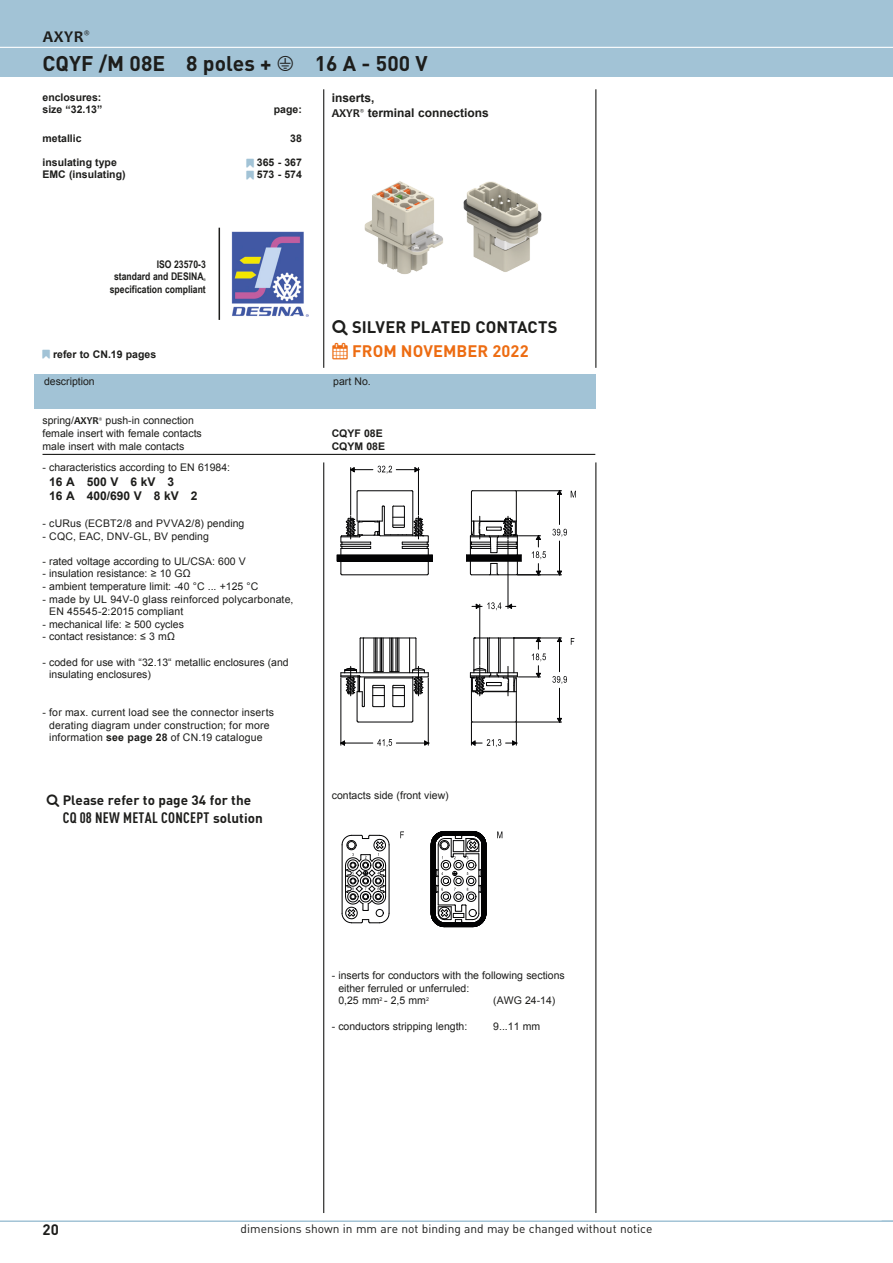
<style>
.page{position:relative;width:893px;height:1263px;background:#fff}
.page>*{position:absolute;margin:0;border:0;box-sizing:border-box;transform-origin:0 0}
._01_titolo_sezione{font:700 21px "DIN Pro";color:#1d1d1b}
.available{font:700 16.5px "DIN Pro";color:#1d1d1b}
.available-2{font:700 16.5px "DIN Pro";color:#ed6c12}
._01_titolo_sezione-2{font:700 16.5px "Candara";color:#1d1d1b}
.available-3{font:700 condensed 15px "DIN Pro";letter-spacing:.02em;color:#1d1d1b}
.t1{font:700 15px "DIN Pro";color:#1d1d1b}
.available-4{font:700 13.5px "DIN Pro";color:#1d1d1b}
.t2{font:12px "DIN Pro";color:#1d1d1b}
._01_tabulazione_test{font:700 12px "Arial";color:#1d1d1b}
._00_car_tec{font:700 12px/14.4px "Arial";color:#1d1d1b}
._00_car_tec-2{font:10.5px/12.6px "Arial";color:#1d1d1b}
.Normale{font:10.5px/12.6px "Arial";color:#1d1d1b}
._00_paf_box2{font:700 10.5px "Arial";color:#1d1d1b}
._00_filetto_sotto{font:10.5px "Arial";color:#1d1d1b}
.Normale-2{font:700 10.5px/12.6px "Arial Narrow";color:#1d1d1b;text-align:right}
._00_tabul2{font:10.5px "Arial";color:#1d1d1b}
._00_filetto_sotto-2{font:700 10.5px "Arial";color:#1d1d1b}
.Normale-3{font:700 3.75px "Arial Narrow";color:#1d1d1b}
.s1{font-family:"Ilme Simboli";font-weight:400}
.s2{font-family:"Candara"}
.s3{font-family:"Candara";font-weight:700}
.s4{font-weight:700}
.s5{font-stretch:normal;font-size:13.5px}
</style>
<div class="page">
<div style="left:883px;top:0;width:10px;height:77px;background:#a2c3d6"></div>
<div style="left:0;top:0;width:892px;height:77px;background:#a2c3d6"></div>
<hr style="left:0;top:1220px;width:893px;height:2px;background:#a2c3d6">
<hr style="left:0;top:47px;width:893px;height:1px;background:#fff">
<div style="left:34px;top:374px;width:561px;height:34px;background:#a2c3d6"></div>
<hr style="left:323px;top:462px;width:1px;height:751px;background:#1d1d1b">
<hr style="left:595px;top:462px;width:1px;height:751px;background:#1d1d1b">
<hr style="left:43px;top:454px;width:552px;height:1px;background:#1d1d1b">
<img style="left:232px;top:232px;width:76px;height:84px">
<hr style="left:219px;top:228px;width:1px;height:92px;background:#1d1d1b">
<hr style="left:323px;top:89px;width:1px;height:279px;background:#1d1d1b">
<hr style="left:595px;top:89px;width:1px;height:279px;background:#1d1d1b">
<img style="left:364px;top:181px;width:55px;height:93px">
<img style="left:419px;top:181px;width:123px;height:91px">
<div style="left:337px;top:555px;width:95px;height:6px;background:#020203"></div>
<svg style="left:424px;top:740px;width:5px;height:6px"></svg>
<svg style="left:557px;top:491px;width:5px;height:4px"></svg>
<svg style="left:557px;top:637px;width:5px;height:5px"></svg>
<svg style="left:340px;top:740px;width:5px;height:6px"></svg>
<svg style="left:557px;top:570px;width:5px;height:4px"></svg>
<svg style="left:557px;top:718px;width:5px;height:4px"></svg>
<hr style="left:375px;top:638px;width:1px;height:34px;background:#020203">
<hr style="left:361px;top:638px;width:55px;height:1px;background:#020203">
<hr style="left:396px;top:638px;width:1px;height:34px;background:#020203">
<hr style="left:380px;top:638px;width:1px;height:34px;background:#020203">
<hr style="left:377px;top:638px;width:1px;height:34px;background:#020203">
<hr style="left:374px;top:638px;width:1px;height:34px;background:#020203">
<hr style="left:363px;top:638px;width:1px;height:35px;background:#020203">
<hr style="left:383px;top:638px;width:1px;height:34px;background:#020203">
<hr style="left:381px;top:638px;width:1px;height:34px;background:#020203">
<hr style="left:397px;top:638px;width:1px;height:34px;background:#020203">
<hr style="left:399px;top:638px;width:1px;height:34px;background:#020203">
<hr style="left:393px;top:638px;width:1px;height:34px;background:#020203">
<hr style="left:390px;top:638px;width:1px;height:34px;background:#020203">
<hr style="left:391px;top:638px;width:1px;height:34px;background:#020203">
<hr style="left:409px;top:638px;width:1px;height:35px;background:#020203">
<hr style="left:416px;top:638px;width:1px;height:31px;background:#020203">
<hr style="left:360px;top:638px;width:1px;height:35px;background:#020203">
<hr style="left:471px;top:678px;width:1px;height:43px;background:#020203">
<hr style="left:516px;top:678px;width:1px;height:43px;background:#020203">
<svg style="left:571px;top:491px;width:5px;height:6px"></svg>
<svg style="left:571px;top:638px;width:3px;height:7px"></svg>
<hr style="left:479px;top:604px;width:1px;height:61px;background:#020203">
<hr style="left:559px;top:688px;width:1px;height:34px;background:#020203">
<hr style="left:559px;top:638px;width:1px;height:34px;background:#020203">
<hr style="left:516px;top:722px;width:46px;height:1px;background:#020203">
<hr style="left:514px;top:638px;width:48px;height:1px;background:#020203">
<svg style="left:552px;top:676px;width:15px;height:8px"></svg>
<hr style="left:559px;top:491px;width:1px;height:33px;background:#020203">
<hr style="left:559px;top:541px;width:1px;height:34px;background:#020203">
<hr style="left:516px;top:490px;width:46px;height:1px;background:#020203">
<hr style="left:517px;top:574px;width:45px;height:1px;background:#020203">
<svg style="left:552px;top:529px;width:15px;height:8px"></svg>
<svg style="left:471px;top:720px;width:46px;height:27px"></svg>
<hr style="left:418px;top:468px;width:1px;height:47px;background:#020203">
<hr style="left:350px;top:468px;width:1px;height:47px;background:#020203">
<svg style="left:350px;top:466px;width:69px;height:8px"></svg>
<hr style="left:396px;top:743px;width:32px;height:1px;background:#020203">
<hr style="left:341px;top:743px;width:32px;height:1px;background:#020203">
<hr style="left:428px;top:678px;width:1px;height:67px;background:#020203">
<hr style="left:341px;top:678px;width:1px;height:67px;background:#020203">
<svg style="left:377px;top:739px;width:15px;height:8px"></svg>
<svg style="left:340px;top:490px;width:93px;height:85px"></svg>
<svg style="left:466px;top:490px;width:80px;height:120px"></svg>
<svg style="left:341px;top:666px;width:88px;height:57px"></svg>
<svg style="left:470px;top:637px;width:76px;height:59px"></svg>
<svg style="left:431px;top:831px;width:56px;height:96px"></svg>
<svg style="left:341px;top:835px;width:49px;height:88px"></svg>
<svg style="left:400px;top:831px;width:4px;height:7px"></svg>
<svg style="left:497px;top:831px;width:5px;height:7px"></svg>
<p class="_01_titolo_sezione-2" style="left:43px;top:26px;width:48px">AXYR<sup>®</sup></p>
<p class="_01_titolo_sezione" style="left:43px;top:46px;width:124px">CQYF /M 08E</p>
<p class="_01_titolo_sezione" style="left:186px;top:46px;width:243px">8 poles + <span class="s1">m</span> 16 A - 500 V</p>
<p class="_00_paf_box2" style="left:43px;top:91px;width:60px">enclosures:</p>
<p class="_00_paf_box2" style="left:43px;top:103px;width:61px">size “32.13”</p>
<p class="_00_paf_box2" style="left:274px;top:103px;width:30px">page:</p>
<p class="_00_paf_box2" style="left:43px;top:131px;width:41px">metallic</p>
<p class="_00_paf_box2" style="left:290px;top:131px;width:13px">38</p>
<p class="_00_paf_box2" style="left:43px;top:155px;width:76px">insulating type</p>
<p class="_00_paf_box2" style="left:257px;top:155px;width:46px">365 - 367</p>
<p class="_00_paf_box2" style="left:43px;top:167px;width:85px">EMC (insulating)</p>
<p class="_00_paf_box2" style="left:257px;top:167px;width:46px">573 - 574</p>
<p class="_01_tabulazione_test" style="left:332px;top:90px;width:44px">inserts,</p>
<p class="_01_tabulazione_test" style="left:332px;top:105px;width:159px"><span class="s2">AXYR</span><sup>®</sup> terminal connections</p>
<p class="Normale-2" style="left:114px;top:257px;width:93px">ISO 23570-3<br>standard and DESINA</p>
<p class="Normale-3" style="left:204px;top:277px;width:4px">®</p>
<p class="Normale-2" style="left:110px;top:282px;width:97px">specification compliant</p>
<p class="_00_paf_box2" style="left:53px;top:347px;width:104px">refer to CN.19 pages</p>
<p class="available" style="left:352px;top:313px;width:207px">SILVER PLATED CONTACTS</p>
<p class="available-2" style="left:333px;top:337px;width:198px">▲ FROM NOVEMBER 2022</p>
<p class="_00_tabul2" style="left:44px;top:375px;width:52px">description</p>
<p class="_00_tabul2" style="left:333px;top:375px;width:39px">part No.</p>
<p class="_00_filetto_sotto" style="left:43px;top:414px;width:153px">spring/<span class="s3">AXYR</span><sup>®</sup> push-in connection</p>
<p class="_00_filetto_sotto" style="left:43px;top:426px;width:161px">female insert with female contacts</p>
<p class="_00_filetto_sotto-2" style="left:332px;top:426px;width:53px">CQYF 08E</p>
<p class="_00_filetto_sotto" style="left:43px;top:439px;width:143px">male insert with male contacts</p>
<p class="_00_filetto_sotto-2" style="left:332px;top:439px;width:55px">CQYM 08E</p>
<p class="_00_car_tec-2" style="left:43px;top:461px;width:189px">- characteristics according to EN 61984:</p>
<p class="_00_car_tec" style="left:49px;top:475px;width:150px">16 A 500 V 6 kV 3<br>16 A 400/690 V 8 kV 2</p>
<p class="_00_car_tec-2" style="left:43px;top:517px;width:203px">- cURus (ECBT2/8 and PVVA2/8) pending</p>
<p class="_00_car_tec-2" style="left:43px;top:530px;width:168px">- CQC, EAC, DNV-GL, BV pending</p>
<p class="_00_car_tec-2" style="left:43px;top:555px;width:205px">- rated voltage according to UL/CSA: 600 V</p>
<p class="_00_car_tec-2" style="left:43px;top:567px;width:150px">- insulation resistance: ≥ 10 GΩ</p>
<p class="_00_car_tec-2" style="left:43px;top:580px;width:217px">- ambient temperature limit: -40 °C ... +125 °C</p>
<p class="_00_car_tec-2" style="left:49px;top:593px;width:246px;text-indent:-7px">- made by UL 94V-0 glass reinforced polycarbonate,<br>EN 45545-2:2015 compliant</p>
<p class="_00_car_tec-2" style="left:43px;top:618px;width:143px">- mechanical life: ≥ 500 cycles</p>
<p class="_00_car_tec-2" style="left:43px;top:630px;width:134px">- contact resistance: ≤ 3 mΩ</p>
<p class="_00_car_tec-2" style="left:49px;top:656px;width:241px;text-indent:-7px">- coded for use with “32.13“ metallic enclosures (and insulating enclosures)</p>
<p class="_00_car_tec-2" style="left:43px;top:706px;width:233px;text-align:center">- for max. current load see the connector inserts derating diagram under construction; for more information <span class="s4">see page 28</span> of CN.19 catalogue</p>
<p class="available-4" style="left:63px;top:788px;width:190px">Please refer to page 34 for the</p>
<p class="available-3" style="left:63px;top:806px;width:201px">CQ 08 NEW METAL CONCEPT <span class="s5">solution</span></p>
<p class="_00_car_tec-2" style="left:332px;top:789px;width:119px">contacts side (front view)</p>
<p class="Normale" style="left:338px;top:969px;width:228px;text-indent:-7px">- inserts for conductors with the following sections either ferruled or unferruled:<br>0,25 mm<sup>2</sup> - 2,5 mm<sup>2</sup></p>
<p class="Normale" style="left:493px;top:994px;width:64px">(AWG 24-14)</p>
<p class="Normale" style="left:332px;top:1020px;width:137px">- conductors stripping length:</p>
<p class="Normale" style="left:493px;top:1020px;width:48px">9...11 mm</p>
<h3 class="t1" style="left:43px;top:1217px;width:18px">20</h3>
<p class="t2" style="left:241px;top:1219px;width:413px">dimensions shown in mm are not binding and may be changed without notice</p>
</div>
